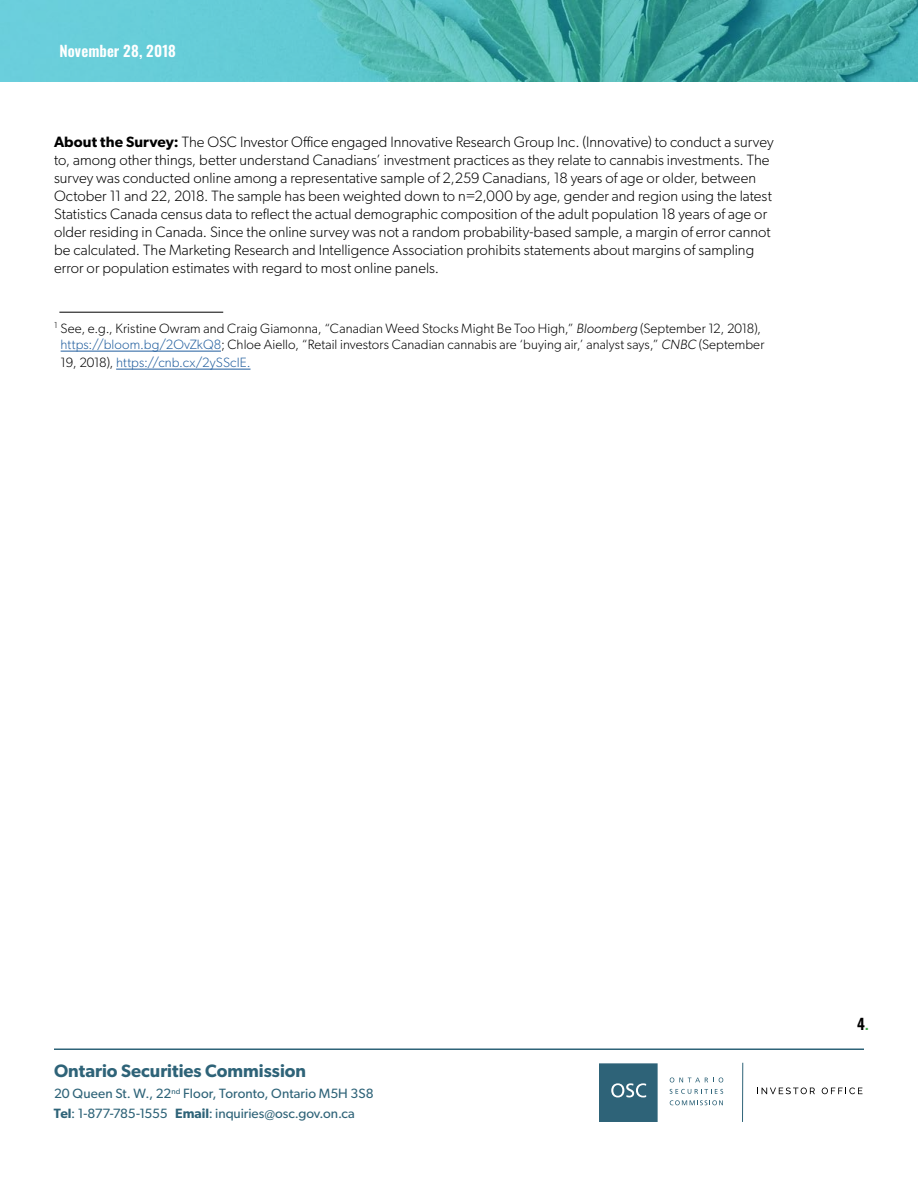
<style>
.page{position:relative;width:918px;height:1188px;background:#fff}
.page>*{position:absolute;margin:0;border:0;box-sizing:border-box;transform-origin:0 0}
.t1{font:600 18px "Gibson";color:#2e6378}
.t2{font:300 15px/18px "Gibson";letter-spacing:.005em;color:#000}
.t3{font:600 15px "Oswald";letter-spacing:.01em;color:#fff}
.t4{font:600 15px "Oswald";color:#000}
.t5{font:300 13.5px/16.2px "Gibson";letter-spacing:.005em;color:#000;text-align:center}
.t6{font:13.5px/19.5px "Gibson";color:#2e6378}
.t7{font:300 13.5px "Gibson";letter-spacing:.005em;color:#215e9e}
.s1{font-weight:600}
.s2{font-style:italic}
.s3{color:#215e9e}
.s4{color:#000}
.s5{color:#41ad49}
</style>
<div class="page">
<hr style="left:61px;top:351px;width:160px;height:1px;background:#215e9e">
<hr style="left:116px;top:369px;width:135px;height:1px;background:#215e9e">
<hr style="left:742px;top:1063px;width:1px;height:59px;background:#2e6378">
<svg style="left:670px;top:1077px;width:53px;height:5px"></svg>
<svg style="left:670px;top:1089px;width:53px;height:5px"></svg>
<svg style="left:670px;top:1100px;width:53px;height:5px"></svg>
<svg style="left:599px;top:1063px;width:59px;height:59px;background:#3a6c80"></svg>
<svg style="left:757px;top:1088px;width:58px;height:6px"></svg>
<svg style="left:822px;top:1088px;width:40px;height:6px"></svg>
<hr style="left:54px;top:1048px;width:810px;height:2px;background:#2e6378">
<hr style="left:59px;top:312px;width:164px;height:1px;background:#000">
<svg style="left:0;top:0;width:918px;height:82px;background:#52b7b9"></svg>
<p class="t3" style="left:59px;top:43px;width:118px">November 28, 2018</p>
<p class="t2" style="left:54px;top:132px;width:721px"><span class="s1">About the Survey:</span> The OSC Investor Office engaged Innovative Research Group Inc. (Innovative) to conduct a survey to, among other things, better understand Canadians’ investment practices as they relate to cannabis investments. The survey was conducted online among a representative sample of 2,259 Canadians, 18 years of age or older, between October 11 and 22, 2018. The sample has been weighted down to n=2,000 by age, gender and region using the latest Statistics Canada census data to reflect the actual demographic composition of the adult population 18 years of age or older residing in Canada. Since the online survey was not a random probability-based sample, a margin of error cannot be calculated. The Marketing Research and Intelligence Association prohibits statements about margins of sampling error or population estimates with regard to most online panels.</p>
<p class="t5" style="left:54px;top:320px;width:712px"><sup>1</sup> See, e.g., Kristine Owram and Craig Giamonna, “Canadian Weed Stocks Might Be Too High,” <span class="s2">Bloomberg</span> (September 12, 2018), <span class="s3">https://bloom.bg/2OvZkQ8</span>; Chloe Aiello, “Retail investors Canadian cannabis are ‘buying air,’ analyst says,” <span class="s2">CNBC</span> (September</p>
<p class="t7" style="left:61px;top:355px;width:191px"><span class="s4">19, 2018),</span> https://cnb.cx/2ySScIE.</p>
<p class="t1" style="left:54px;top:1060px;width:254px">Ontario Securities Commission</p>
<p class="t6" style="left:54px;top:1084px;width:321px">20 Queen St. W., 22<sup>nd</sup> Floor, Toronto, Ontario M5H 3S8<br><span class="s1">Tel</span>: 1-877-785-1555 <span class="s1">Email</span>: inquiries@osc.gov.on.ca</p>
<p class="t4" style="left:857px;top:1016px;width:13px">4<span class="s5">.</span></p>
</div>
